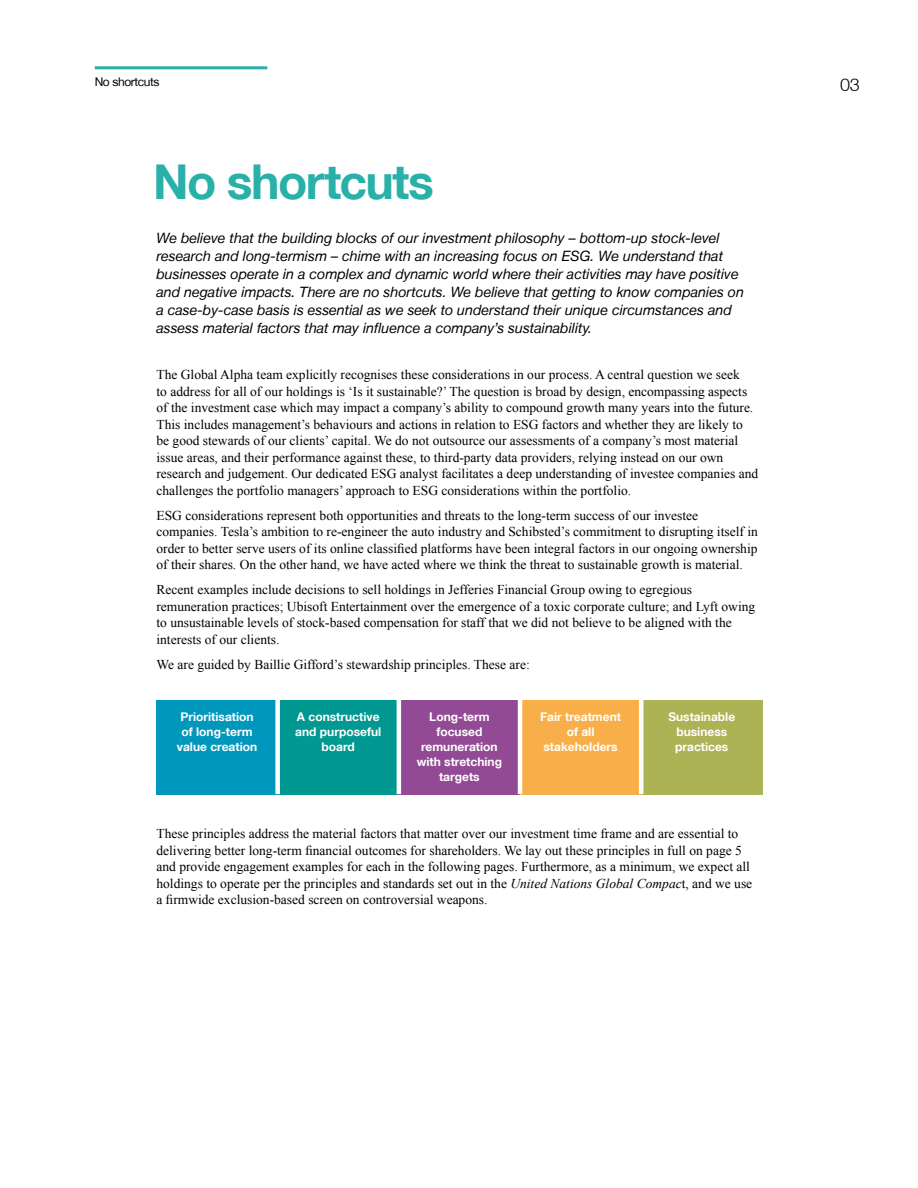
<style>
.page{position:relative;width:918px;height:1188px;background:#fff}
.page>*{position:absolute;margin:0;border:0;box-sizing:border-box;transform-origin:0 0}
.t1{font:700 48px "Helvetica Neue LT";letter-spacing:-.03em;color:#28b0a9}
.t2{font:300 18px "Helvetica Neue LT";color:#000}
.t3{font:italic 14.25px/18px "Helvetica Neue LT";color:#000}
.t4{font:13.5px/16.5px "Times New Roman";color:#000}
.t5{font:700 12px/15px "Helvetica Neue LT";color:#fff;text-align:center}
.t6{font:12px "Helvetica Neue LT";letter-spacing:-.03em;color:#000}
.s1{font-style:italic}
</style>
<div class="page">
<div style="left:156px;top:700px;width:122px;height:94px;background:#0097bd"></div>
<div style="left:278px;top:700px;width:121px;height:94px;background:#009890"></div>
<div style="left:399px;top:700px;width:121px;height:94px;background:#924a94"></div>
<div style="left:520px;top:700px;width:121px;height:94px;background:#f8af49"></div>
<div style="left:641px;top:700px;width:121px;height:94px;background:#acb355"></div>
<div style="left:275px;top:700px;width:5px;height:94px;background:#fff"></div>
<hr style="left:397px;top:700px;width:4px;height:94px;background:#fff">
<hr style="left:518px;top:700px;width:4px;height:94px;background:#fff">
<hr style="left:639px;top:700px;width:4px;height:94px;background:#fff">
<hr style="left:95px;top:66px;width:172px;height:3px;background:#28b0a9">
<p class="t6" style="left:95px;top:75px;width:66px">No shortcuts</p>
<h1 class="t1" style="left:153px;top:152px;width:282px">No shortcuts</h1>
<p class="t3" style="left:156px;top:229px;width:589px">We believe that the building blocks of our investment philosophy – bottom-up stock-level research and long-termism – chime with an increasing focus on ESG. We understand that businesses operate in a complex and dynamic world where their activities may have positive and negative impacts. There are no shortcuts. We believe that getting to know companies on a case-by-case basis is essential as we seek to understand their unique circumstances and assess material factors that may influence a company’s sustainability.</p>
<p class="t4" style="left:156px;top:367px;width:603px">The Global Alpha team explicitly recognises these considerations in our process. A central question we seek<br>to address for all of our holdings is ‘Is it sustainable?’ The question is broad by design, encompassing aspects of the investment case which may impact a company’s ability to compound growth many years into the future.<br>This includes management’s behaviours and actions in relation to ESG factors and whether they are likely to be good stewards of our clients’ capital. We do not outsource our assessments of a company’s most material issue areas, and their performance against these, to third-party data providers, relying instead on our own research and judgement. Our dedicated ESG analyst facilitates a deep understanding of investee companies and challenges the portfolio managers’ approach to ESG considerations within the portfolio.</p>
<p class="t4" style="left:156px;top:507px;width:603px">ESG considerations represent both opportunities and threats to the long-term success of our investee companies. Tesla’s ambition to re-engineer the auto industry and Schibsted’s commitment to disrupting itself in order to better serve users of its online classified platforms have been integral factors in our ongoing ownership of their shares. On the other hand, we have acted where we think the threat to sustainable growth is material.</p>
<p class="t4" style="left:156px;top:581px;width:600px">Recent examples include decisions to sell holdings in Jefferies Financial Group owing to egregious remuneration practices; Ubisoft Entertainment over the emergence of a toxic corporate culture; and Lyft owing to unsustainable levels of stock-based compensation for staff that we did not believe to be aligned with the interests of our clients.</p>
<p class="t4" style="left:156px;top:656px;width:375px">We are guided by Baillie Gifford’s stewardship principles. These are:</p>
<p class="t5" style="left:177px;top:709px;width:82px">Prioritisation of long-term value creation</p>
<p class="t5" style="left:295px;top:709px;width:87px">A constructive and purposeful board</p>
<p class="t5" style="left:417px;top:709px;width:87px">Long-term focused remuneration with stretching targets</p>
<p class="t5" style="left:540px;top:709px;width:82px">Fair treatment of all stakeholders</p>
<p class="t5" style="left:668px;top:709px;width:68px">Sustainable business practices</p>
<p class="t4" style="left:156px;top:825px;width:597px">These principles address the material factors that matter over our investment time frame and are essential to delivering better long-term financial outcomes for shareholders. We lay out these principles in full on page 5 and provide engagement examples for each in the following pages. Furthermore, as a minimum, we expect all holdings to operate per the principles and standards set out in the <span class="s1">United Nations Global Compac</span>t, and we use a firmwide exclusion-based screen on controversial weapons.</p>
<h2 class="t2" style="left:840px;top:73px;width:21px">03</h2>
</div>
